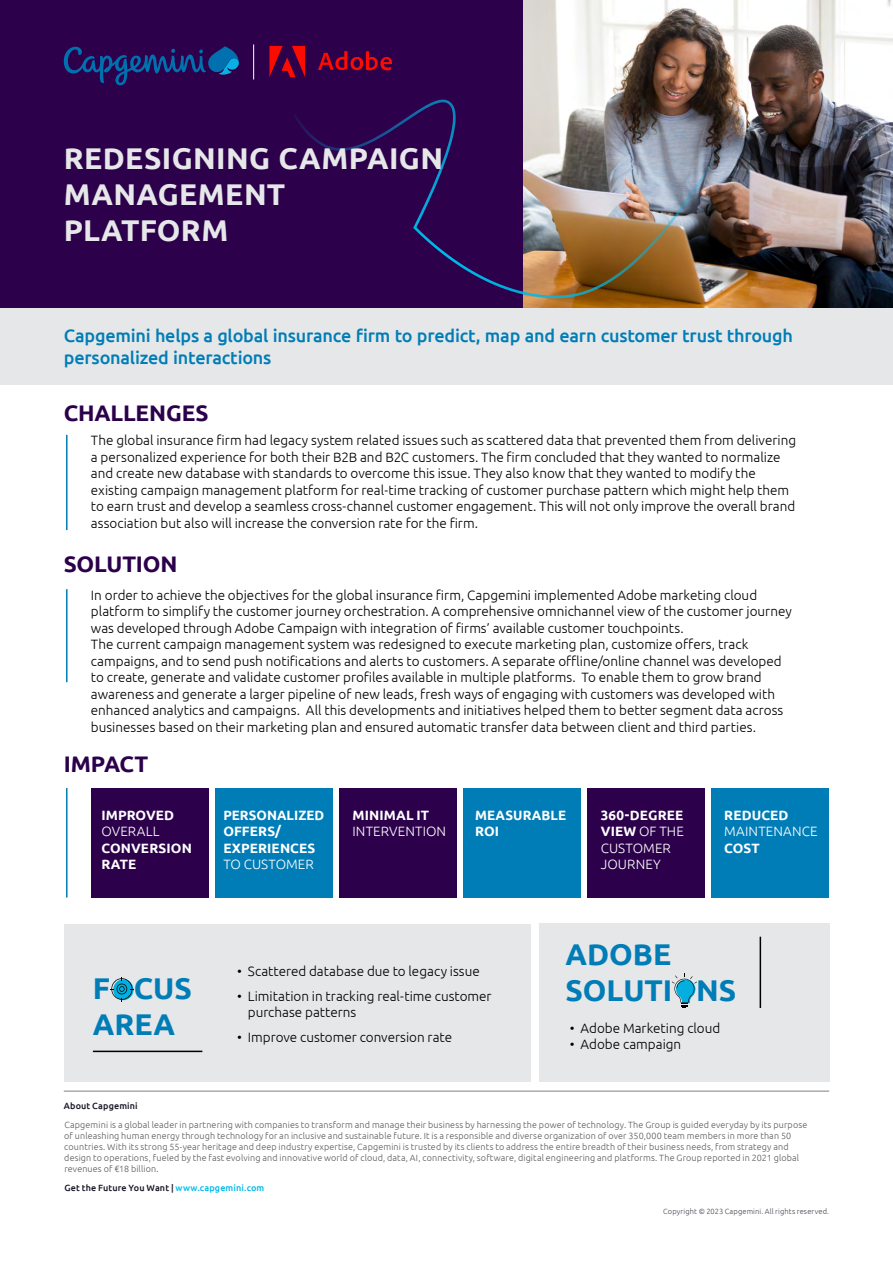
<style>
.page{position:relative;width:893px;height:1263px;background:#fff}
.page>*{position:absolute;margin:0;border:0;box-sizing:border-box;transform-origin:0 0}
.t1{font:700 30px/36px "Ubuntu";letter-spacing:.015em;color:#e6e7e8}
.t2{font:700 30px "Ubuntu";color:#007db7}
.t3{font:700 22.5px "Ubuntu";letter-spacing:-.01em;color:#2c004b}
.t4{font:500 18px/21.6px "Ubuntu";letter-spacing:-.015em;color:#007db7}
.t5{font:300 13.5px/16.5px "Ubuntu";color:#000}
.t6{font:700 13.5px/16.5px "Ubuntu";letter-spacing:.005em;color:#fff}
.t7{font:300 13.5px/16.5px "Ubuntu";letter-spacing:.01em;color:#fff}
.t8{font:300 9px/10.8px "Ubuntu";letter-spacing:.015em;color:#58595b}
.t9{font:500 9px "Ubuntu";letter-spacing:.015em;color:#151625}
.t10{font:300 7.5px "Ubuntu";letter-spacing:.015em;color:#484551}
.s1{font-weight:700}
.s2{color:#00b9e7}
</style>
<div class="page">
<div style="left:0;top:0;width:893px;height:317px;background:#2c004b"></div>
<div style="left:0;top:309px;width:893px;height:76px;background:#e6e7e8"></div>
<div style="left:64px;top:924px;width:466px;height:158px;background:#e6e7e8"></div>
<div style="left:539px;top:924px;width:290px;height:158px;background:#e6e7e8"></div>
<img style="left:523px;top:0;width:370px;height:308px">
<hr style="left:66px;top:435px;width:2px;height:95px;background:#007db7">
<hr style="left:66px;top:589px;width:2px;height:93px;background:#007db7">
<hr style="left:66px;top:788px;width:2px;height:109px;background:#007db7">
<div style="left:91px;top:788px;width:117px;height:109px;background:#2c004b"></div>
<div style="left:339px;top:788px;width:118px;height:109px;background:#2c004b"></div>
<div style="left:587px;top:788px;width:118px;height:109px;background:#2c004b"></div>
<div style="left:215px;top:788px;width:118px;height:109px;background:#007db7"></div>
<div style="left:463px;top:788px;width:118px;height:109px;background:#007db7"></div>
<div style="left:712px;top:788px;width:117px;height:109px;background:#007db7"></div>
<hr style="left:760px;top:937px;width:1px;height:71px;background:#000">
<svg style="left:672px;top:973px;width:25px;height:35px"></svg>
<hr style="left:93px;top:1051px;width:109px;height:1px;background:#000">
<svg style="left:110px;top:977px;width:24px;height:24px"></svg>
<hr style="left:64px;top:1091px;width:765px;height:1px;background:#808285">
<svg style="left:294px;top:100px;width:290px;height:198px"></svg>
<svg style="left:318px;top:51px;width:74px;height:19px"></svg>
<svg style="left:269px;top:46px;width:36px;height:31px"></svg>
<svg style="left:64px;top:46px;width:175px;height:39px"></svg>
<hr style="left:253px;top:44px;width:1px;height:36px;background:#fff">
<h1 class="t1" style="left:64px;top:140px;width:381px">REDESIGNING CAMPAIGN<br>MANAGEMENT<br>PLATFORM</h1>
<h3 class="t4" style="left:64px;top:324px;width:731px">Capgemini helps a global insurance firm to predict, map and earn customer trust through personalized interactions</h3>
<h2 class="t3" style="left:64px;top:399px;width:146px">CHALLENGES</h2>
<p class="t5" style="left:91px;top:432px;width:707px">The global insurance firm had legacy system related issues such as scattered data that prevented them from delivering a personalized experience for both their B2B and B2C customers. The firm concluded that they wanted to normalize and create new database with standards to overcome this issue. They also know that they wanted to modify the existing campaign management platform for real-time tracking of customer purchase pattern which might help them to earn trust and develop a seamless cross-channel customer engagement. This will not only improve the overall brand association but also will increase the conversion rate for the firm.</p>
<h2 class="t3" style="left:64px;top:550px;width:115px">SOLUTION</h2>
<p class="t5" style="left:91px;top:586px;width:702px">In order to achieve the objectives for the global insurance firm, Capgemini implemented Adobe marketing cloud platform to simplify the customer journey orchestration. A comprehensive omnichannel view of the customer journey was developed through Adobe Campaign with integration of firms’ available customer touchpoints.<br>The current campaign management system was redesigned to execute marketing plan, customize offers, track campaigns, and to send push notifications and alerts to customers. A separate offline/online channel was developed to create, generate and validate customer profiles available in multiple platforms. To enable them to grow brand awareness and generate a larger pipeline of new leads, fresh ways of engaging with customers was developed with enhanced analytics and campaigns. All this developments and initiatives helped them to better segment data across businesses based on their marketing plan and ensured automatic transfer data between client and third parties.</p>
<h2 class="t3" style="left:64px;top:750px;width:86px">IMPACT</h2>
<p class="t6" style="left:101px;top:807px;width:74px">IMPROVED</p>
<p class="t7" style="left:101px;top:823px;width:60px">OVERALL</p>
<p class="t6" style="left:101px;top:840px;width:92px">CONVERSION<br>RATE</p>
<p class="t6" style="left:223px;top:807px;width:102px">PERSONALIZED<br>OFFERS/<br>EXPERIENCES</p>
<p class="t7" style="left:223px;top:856px;width:92px">TO CUSTOMER</p>
<p class="t6" style="left:352px;top:807px;width:78px">MINIMAL IT</p>
<p class="t7" style="left:352px;top:823px;width:95px">INTERVENTION</p>
<p class="t6" style="left:475px;top:807px;width:92px">MEASURABLE<br>ROI</p>
<p class="t7" style="left:601px;top:806px;width:85px"><span class="s1">360-DEGREE<br>VIEW</span> OF THE<br>CUSTOMER<br>JOURNEY</p>
<p class="t6" style="left:724px;top:807px;width:66px">REDUCED</p>
<p class="t7" style="left:724px;top:823px;width:95px">MAINTENANCE</p>
<p class="t6" style="left:724px;top:840px;width:37px">COST</p>
<h1 class="t2" style="left:565px;top:936px;width:107px">ADOBE</h1>
<p class="t5" style="left:237px;top:962px;width:244px">• Scattered database due to legacy issue</p>
<p class="t5" style="left:248px;top:987px;width:245px;text-indent:-11px">• Limitation in tracking real-time customer purchase patterns</p>
<p class="t5" style="left:237px;top:1029px;width:216px">• Improve customer conversion rate</p>
<h1 class="t2" style="left:93px;top:970px;width:101px">F CUS</h1>
<h1 class="t2" style="left:565px;top:972px;width:172px">SOLUTI NS</h1>
<h1 class="t2" style="left:93px;top:1006px;width:84px">AREA</h1>
<p class="t5" style="left:570px;top:1019px;width:152px">• Adobe Marketing cloud</p>
<p class="t5" style="left:570px;top:1036px;width:113px">• Adobe campaign</p>
<p class="t9" style="left:64px;top:1100px;width:76px">About Capgemini</p>
<p class="t8" style="left:64px;top:1119px;width:745px">Capgemini is a global leader in partnering with companies to transform and manage their business by harnessing the power of technology. The Group is guided everyday by its purpose of unleashing human energy through technology for an inclusive and sustainable future. It is a responsible and diverse organization of over 350,000 team members in more than 50 countries. With its strong 55-year heritage and deep industry expertise, Capgemini is trusted by its clients to address the entire breadth of their business needs, from strategy and design to operations, fueled by the fast evolving and innovative world of cloud, data, AI, connectivity, software, digital engineering and platforms. The Group reported in 2021 global revenues of €18 billion.</p>
<p class="t9" style="left:64px;top:1182px;width:201px">Get the Future You Want | <span class="s2">www.capgemini.com</span></p>
<p class="t10" style="left:663px;top:1207px;width:167px">Copyright © 2023 Capgemini. All rights reserved.</p>
</div>
